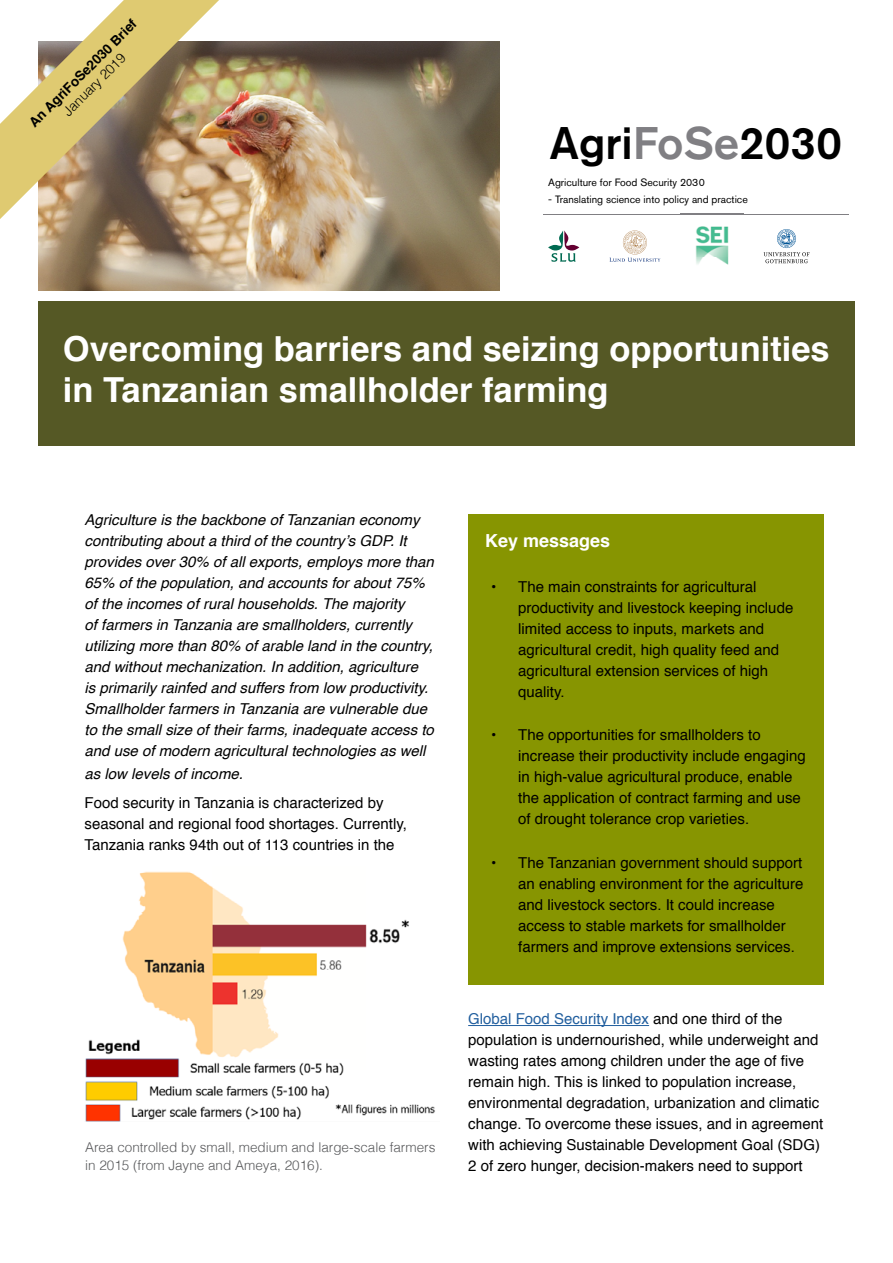
<style>
.page{position:relative;width:893px;height:1263px;background:#fff}
.page>*{position:absolute;margin:0;border:0;box-sizing:border-box;transform-origin:0 0}
.t1{font:500 45.3px "Akzidenz Grotesk Std";color:#000}
.t2{font:700 34.5px/41.4px "Helvetica";color:#fff}
.t3{font:700 18px "Helvetica";color:#fff}
.t4{font:15px/21px "Helvetica";color:#000}
.t5{font:italic 15px/21px "Helvetica";color:#000}
.t6{font:300 13.5px/18px "Helvetica";color:#58595b}
.t7{font:700 13.5px "Helvetica";color:#000}
.t8{font:300 13.5px "Helvetica";color:#000}
.t9{font:10.5px "Akzidenz Grotesk Std";color:#000}
.s1{color:#807f83}
.s2{color:#215e9e}
</style>
<div class="page">
<div style="left:38px;top:301px;width:817px;height:145px;background:#555825"></div>
<img style="left:38px;top:41px;width:461px;height:250px">
<svg style="left:0;top:0;width:219px;height:219px"></svg>
<div style="left:468px;top:514px;width:355px;height:470px;background:#879501"></div>
<svg style="left:764px;top:229px;width:45px;height:34px"></svg>
<svg style="left:610px;top:231px;width:50px;height:31px"></svg>
<svg style="left:548px;top:231px;width:31px;height:31px"></svg>
<hr style="left:543px;top:214px;width:305px;height:1px;background:#807f83">
<img style="left:681px;top:213px;width:63px;height:52px">
<img style="left:681px;top:214px;width:63px;height:1px">
<hr style="left:468px;top:1025px;width:181px;height:1px;background:#215e9e">
<img style="left:85px;top:871px;width:350px;height:250px">
<p class="t7" style="left:24px;top:117px;width:147px;rotate:-45deg">An AgriFoSe2030 Brief</p>
<p class="t8" style="left:57px;top:105px;width:83px;rotate:-45deg">January 2019</p>
<h1 class="t1" style="left:550px;top:115px;width:294px">Agri<span class="s1">FoSe</span>2030</h1>
<p class="t9" style="left:548px;top:176px;width:158px">Agriculture for Food Security 2030</p>
<p class="t9" style="left:548px;top:193px;width:201px">- Translating science into policy and practice</p>
<h2 class="t2" style="left:63px;top:328px;width:768px">Overcoming barriers and seizing opportunities in Tanzanian smallholder farming</h2>
<p class="t5" style="left:85px;top:510px;width:351px">Agriculture is the backbone of Tanzanian economy contributing about a third of the country’s GDP. It provides over 30% of all exports, employs more than 65% of the population, and accounts for about 75% of the incomes of rural households. The majority<br>of farmers in Tanzania are smallholders, currently utilizing more than 80% of arable land in the country, and without mechanization. In addition, agriculture<br>is primarily rainfed and suffers from low productivity.<br>Smallholder farmers in Tanzania are vulnerable due to the small size of their farms, inadequate access to and use of modern agricultural technologies as well</p>
<p class="t5" style="left:85px;top:763px;width:160px">as low levels of income.</p>
<p class="t4" style="left:85px;top:793px;width:324px">Food security in Tanzania is characterized by seasonal and regional food shortages. Currently,<br>Tanzania ranks 94th out of 113 countries in the</p>
<p class="t6" style="left:85px;top:1137px;width:352px">Area controlled by small, medium and large-scale farmers in 2015 (from Jayne and Ameya, 2016).</p>
<p class="t3" style="left:485px;top:526px;width:127px">Key messages</p>
<p class="t4" style="left:518px;top:576px;width:277px;text-indent:-27px">• The main constraints for agricultural productivity and livestock keeping include limited access to inputs, markets and agricultural credit, high quality feed and agricultural extension services of high quality.</p>
<p class="t4" style="left:518px;top:725px;width:289px;text-indent:-27px">• The opportunities for smallholders to increase their productivity include engaging in high-value agricultural produce, enable the application of contract farming and use of drought tolerance crop varieties.</p>
<p class="t4" style="left:518px;top:852px;width:287px;text-indent:-27px">• The Tanzanian government should support an enabling environment for the agriculture and livestock sectors. It could increase access to stable markets for smallholder farmers and improve extensions services.</p>
<p class="t4" style="left:468px;top:1009px;width:357px"><span class="s2">Global Food Security Index</span> and one third of the population is undernourished, while underweight and wasting rates among children under the age of five remain high. This is linked to population increase, environmental degradation, urbanization and climatic change. To overcome these issues, and in agreement with achieving Sustainable Development Goal (SDG)<br>2 of zero hunger, decision-makers need to support</p>
</div>
